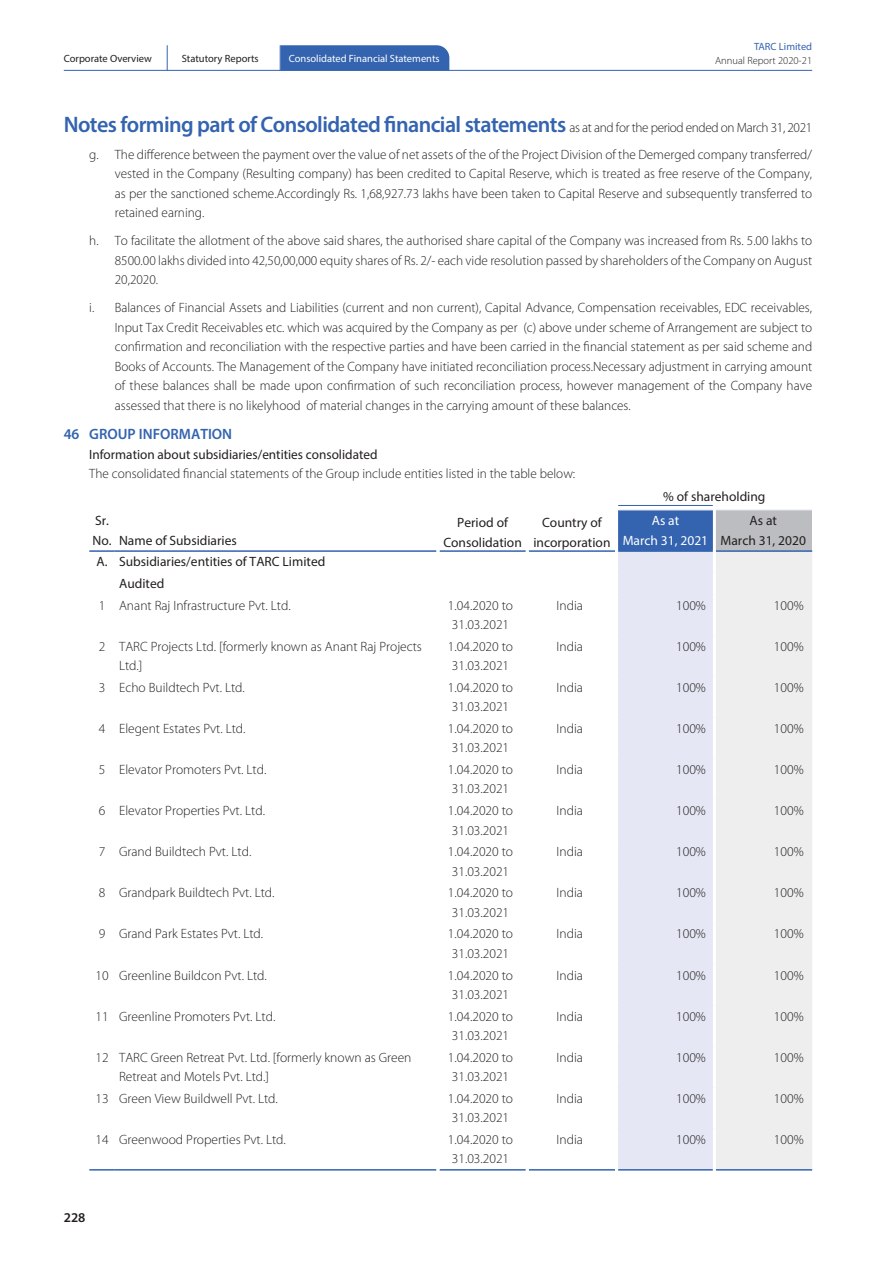
<style>
.page{position:relative;width:893px;height:1263px;background:#fff}
.page>*{position:absolute;margin:0;border:0;box-sizing:border-box;transform-origin:0 0}
.t1{font:600 22.5px "Myriad Pro";letter-spacing:-.025em;color:#3463af}
.t2{font:600 15px "Myriad Pro";color:#3463af}
.t3{font:300 13.5px/19.5px "Myriad Pro";color:#231f20}
.t4{font:13.5px/19.5px "Myriad Pro";color:#231f20;text-align:center}
.t5{font:13.5px/19.5px "Myriad Pro";color:#fff;text-align:center}
.t6{font:600 13.5px "Myriad Pro";color:#231f20}
.t7{font:10.5px "Myriad Pro";color:#231f20}
.t8{font:10.5px "Myriad Pro";color:#fff}
.t9{font:300 10.5px "Myriad Pro";color:#231f20}
.t10{font:10.5px "Myriad Pro";color:#3463af}
.s1{font-weight:300;font-size:13.5px;color:#231f20}
</style>
<div class="page">
<hr style="left:64px;top:70px;width:748px;height:1px;background:#3463af">
<div style="left:280px;top:45px;width:169px;height:25px;background:#3463af"></div>
<svg style="left:167px;top:45px;width:1px;height:26px"></svg>
<div style="left:617px;top:510px;width:97px;height:41px;background:#3463af"></div>
<div style="left:714px;top:510px;width:98px;height:41px;background:#bcbdc0"></div>
<div style="left:618px;top:552px;width:95px;height:617px;background:#e5e7f4"></div>
<div style="left:716px;top:552px;width:96px;height:617px;background:#eeeeef"></div>
<hr style="left:89px;top:550px;width:26px;height:2px;background:#3463af">
<hr style="left:115px;top:550px;width:321px;height:2px;background:#3463af">
<hr style="left:439px;top:550px;width:87px;height:2px;background:#3463af">
<hr style="left:529px;top:550px;width:86px;height:2px;background:#3463af">
<hr style="left:618px;top:510px;width:95px;height:1px;background:#e5e7f4">
<hr style="left:716px;top:510px;width:96px;height:1px;background:#e5e7f4">
<svg style="left:89px;top:1169px;width:26px;height:1px"></svg>
<hr style="left:115px;top:1169px;width:321px;height:1px;background:#3463af">
<hr style="left:439px;top:1169px;width:87px;height:1px;background:#3463af">
<hr style="left:529px;top:1169px;width:86px;height:1px;background:#3463af">
<hr style="left:618px;top:1169px;width:95px;height:1px;background:#3463af">
<hr style="left:716px;top:1169px;width:96px;height:1px;background:#3463af">
<hr style="left:618px;top:550px;width:95px;height:2px;background:#3463af">
<hr style="left:716px;top:550px;width:96px;height:2px;background:#3463af">
<hr style="left:618px;top:505px;width:95px;height:1px;background:#3463af">
<hr style="left:615px;top:510px;width:3px;height:41px;background:#fff">
<hr style="left:713px;top:510px;width:3px;height:41px;background:#fff">
<p class="t10" style="left:754px;top:40px;width:60px">TARC Limited</p>
<p class="t7" style="left:64px;top:52px;width:90px">Corporate Overview</p>
<p class="t7" style="left:182px;top:52px;width:78px">Statutory Reports</p>
<p class="t8" style="left:289px;top:52px;width:152px">Consolidated Financial Statements</p>
<p class="t9" style="left:715px;top:55px;width:99px">Annual Report 2020-21</p>
<h1 class="t1" style="left:64px;top:110px;width:750px">Notes forming part of Consolidated financial statements <span class="s1">as at and for the period ended on March 31, 2021</span></h1>
<p class="t3" style="left:115px;top:145px;width:699px;text-align:justify;text-indent:-26px">g. The difference between the payment over the value of net assets of the of the Project Division of the Demerged company transferred/ vested in the Company (Resulting company) has been credited to Capital Reserve, which is treated as free reserve of the Company, as per the sanctioned scheme.Accordingly Rs. 1,68,927.73 lakhs have been taken to Capital Reserve and subsequently transferred to retained earning.</p>
<p class="t3" style="left:115px;top:231px;width:699px;text-align:justify;text-indent:-26px">h. To facilitate the allotment of the above said shares, the authorised share capital of the Company was increased from Rs. 5.00 lakhs to 8500.00 lakhs divided into 42,50,00,000 equity shares of Rs. 2/- each vide resolution passed by shareholders of the Company on August 20,2020.</p>
<p class="t3" style="left:115px;top:298px;width:699px;text-align:justify;text-indent:-26px">i. Balances of Financial Assets and Liabilities (current and non current), Capital Advance, Compensation receivables, EDC receivables, Input Tax Credit Receivables etc. which was acquired by the Company as per (c) above under scheme of Arrangement are subject to confirmation and reconciliation with the respective parties and have been carried in the financial statement as per said scheme and Books of Accounts. The Management of the Company have initiated reconciliation process.Necessary adjustment in carrying amount of these balances shall be made upon confirmation of such reconciliation process, however management of the Company have assessed that there is no likelyhood of material changes in the carrying amount of these balances.</p>
<p class="t2" style="left:64px;top:425px;width:170px">46 GROUP INFORMATION</p>
<p class="t4" style="left:89px;top:444px;width:290px">Information about subsidiaries/entities consolidated</p>
<p class="t3" style="left:89px;top:464px;width:487px">The consolidated financial statements of the Group include entities listed in the table below:</p>
<p class="t4" style="left:93px;top:511px;width:146px;text-align:left">Sr.<br>No. Name of Subsidiaries</p>
<p class="t4" style="left:443px;top:513px;width:80px">Period of<br>Consolidation</p>
<p class="t4" style="left:533px;top:513px;width:79px">Country of incorporation</p>
<p class="t4" style="left:663px;top:487px;width:104px">% of shareholding</p>
<p class="t5" style="left:623px;top:511px;width:87px">As at<br>March 31, 2021</p>
<p class="t4" style="left:721px;top:511px;width:87px">As at<br>March 31, 2020</p>
<p class="t4" style="left:119px;top:551px;width:208px;line-height:21.6px;text-align:left;text-indent:-23px">A. Subsidiaries/entities of TARC Limited<br>Audited</p>
<p class="t3" style="left:99px;top:595px;width:193px">1 Anant Raj Infrastructure Pvt. Ltd.</p>
<p class="t3" style="left:448px;top:595px;width:67px">1.04.2020 to<br>31.03.2021</p>
<p class="t3" style="left:557px;top:595px;width:28px">India</p>
<p class="t3" style="left:676px;top:595px;width:31px">100%</p>
<p class="t3" style="left:774px;top:595px;width:31px">100%</p>
<p class="t3" style="left:119px;top:637px;width:304px;text-indent:-20px">2 TARC Projects Ltd. [formerly known as Anant Raj Projects<br>Ltd.]</p>
<p class="t3" style="left:448px;top:637px;width:67px">1.04.2020 to<br>31.03.2021</p>
<p class="t3" style="left:557px;top:637px;width:28px">India</p>
<p class="t3" style="left:676px;top:637px;width:31px">100%</p>
<p class="t3" style="left:774px;top:637px;width:31px">100%</p>
<p class="t3" style="left:99px;top:678px;width:148px">3 Echo Buildtech Pvt. Ltd.</p>
<p class="t3" style="left:448px;top:678px;width:67px">1.04.2020 to<br>31.03.2021</p>
<p class="t3" style="left:557px;top:678px;width:28px">India</p>
<p class="t3" style="left:676px;top:678px;width:31px">100%</p>
<p class="t3" style="left:774px;top:678px;width:31px">100%</p>
<p class="t3" style="left:99px;top:719px;width:148px">4 Elegent Estates Pvt. Ltd.</p>
<p class="t3" style="left:448px;top:719px;width:67px">1.04.2020 to<br>31.03.2021</p>
<p class="t3" style="left:557px;top:719px;width:28px">India</p>
<p class="t3" style="left:676px;top:719px;width:31px">100%</p>
<p class="t3" style="left:774px;top:719px;width:31px">100%</p>
<p class="t3" style="left:99px;top:760px;width:169px">5 Elevator Promoters Pvt. Ltd.</p>
<p class="t3" style="left:448px;top:760px;width:67px">1.04.2020 to<br>31.03.2021</p>
<p class="t3" style="left:557px;top:760px;width:28px">India</p>
<p class="t3" style="left:676px;top:760px;width:31px">100%</p>
<p class="t3" style="left:774px;top:760px;width:31px">100%</p>
<p class="t3" style="left:99px;top:801px;width:168px">6 Elevator Properties Pvt. Ltd.</p>
<p class="t3" style="left:448px;top:801px;width:67px">1.04.2020 to<br>31.03.2021</p>
<p class="t3" style="left:557px;top:801px;width:28px">India</p>
<p class="t3" style="left:676px;top:801px;width:31px">100%</p>
<p class="t3" style="left:774px;top:801px;width:31px">100%</p>
<p class="t3" style="left:99px;top:842px;width:154px">7 Grand Buildtech Pvt. Ltd.</p>
<p class="t3" style="left:448px;top:842px;width:67px">1.04.2020 to<br>31.03.2021</p>
<p class="t3" style="left:557px;top:842px;width:28px">India</p>
<p class="t3" style="left:676px;top:842px;width:31px">100%</p>
<p class="t3" style="left:774px;top:842px;width:31px">100%</p>
<p class="t3" style="left:99px;top:883px;width:177px">8 Grandpark Buildtech Pvt. Ltd.</p>
<p class="t3" style="left:448px;top:883px;width:67px">1.04.2020 to<br>31.03.2021</p>
<p class="t3" style="left:557px;top:883px;width:28px">India</p>
<p class="t3" style="left:676px;top:883px;width:31px">100%</p>
<p class="t3" style="left:774px;top:883px;width:31px">100%</p>
<p class="t3" style="left:99px;top:924px;width:166px">9 Grand Park Estates Pvt. Ltd.</p>
<p class="t3" style="left:448px;top:924px;width:67px">1.04.2020 to<br>31.03.2021</p>
<p class="t3" style="left:557px;top:924px;width:28px">India</p>
<p class="t3" style="left:676px;top:924px;width:31px">100%</p>
<p class="t3" style="left:774px;top:924px;width:31px">100%</p>
<p class="t3" style="left:95px;top:965px;width:173px">10 Greenline Buildcon Pvt. Ltd.</p>
<p class="t3" style="left:448px;top:965px;width:67px">1.04.2020 to<br>31.03.2021</p>
<p class="t3" style="left:557px;top:965px;width:28px">India</p>
<p class="t3" style="left:676px;top:965px;width:31px">100%</p>
<p class="t3" style="left:774px;top:965px;width:31px">100%</p>
<p class="t3" style="left:95px;top:1006px;width:181px">11 Greenline Promoters Pvt. Ltd.</p>
<p class="t3" style="left:448px;top:1006px;width:67px">1.04.2020 to<br>31.03.2021</p>
<p class="t3" style="left:557px;top:1006px;width:28px">India</p>
<p class="t3" style="left:676px;top:1006px;width:31px">100%</p>
<p class="t3" style="left:774px;top:1006px;width:31px">100%</p>
<p class="t3" style="left:119px;top:1048px;width:294px;text-indent:-24px">12 TARC Green Retreat Pvt. Ltd. [formerly known as Green<br>Retreat and Motels Pvt. Ltd.]</p>
<p class="t3" style="left:448px;top:1048px;width:67px">1.04.2020 to<br>31.03.2021</p>
<p class="t3" style="left:557px;top:1048px;width:28px">India</p>
<p class="t3" style="left:676px;top:1048px;width:31px">100%</p>
<p class="t3" style="left:774px;top:1048px;width:31px">100%</p>
<p class="t3" style="left:95px;top:1089px;width:184px">13 Green View Buildwell Pvt. Ltd.</p>
<p class="t3" style="left:448px;top:1089px;width:67px">1.04.2020 to<br>31.03.2021</p>
<p class="t3" style="left:557px;top:1089px;width:28px">India</p>
<p class="t3" style="left:676px;top:1089px;width:31px">100%</p>
<p class="t3" style="left:774px;top:1089px;width:31px">100%</p>
<p class="t3" style="left:95px;top:1130px;width:192px">14 Greenwood Properties Pvt. Ltd.</p>
<p class="t3" style="left:448px;top:1130px;width:67px">1.04.2020 to<br>31.03.2021</p>
<p class="t3" style="left:557px;top:1130px;width:28px">India</p>
<p class="t3" style="left:676px;top:1130px;width:31px">100%</p>
<p class="t3" style="left:774px;top:1130px;width:31px">100%</p>
<p class="t6" style="left:64px;top:1209px;width:23px">228</p>
</div>
